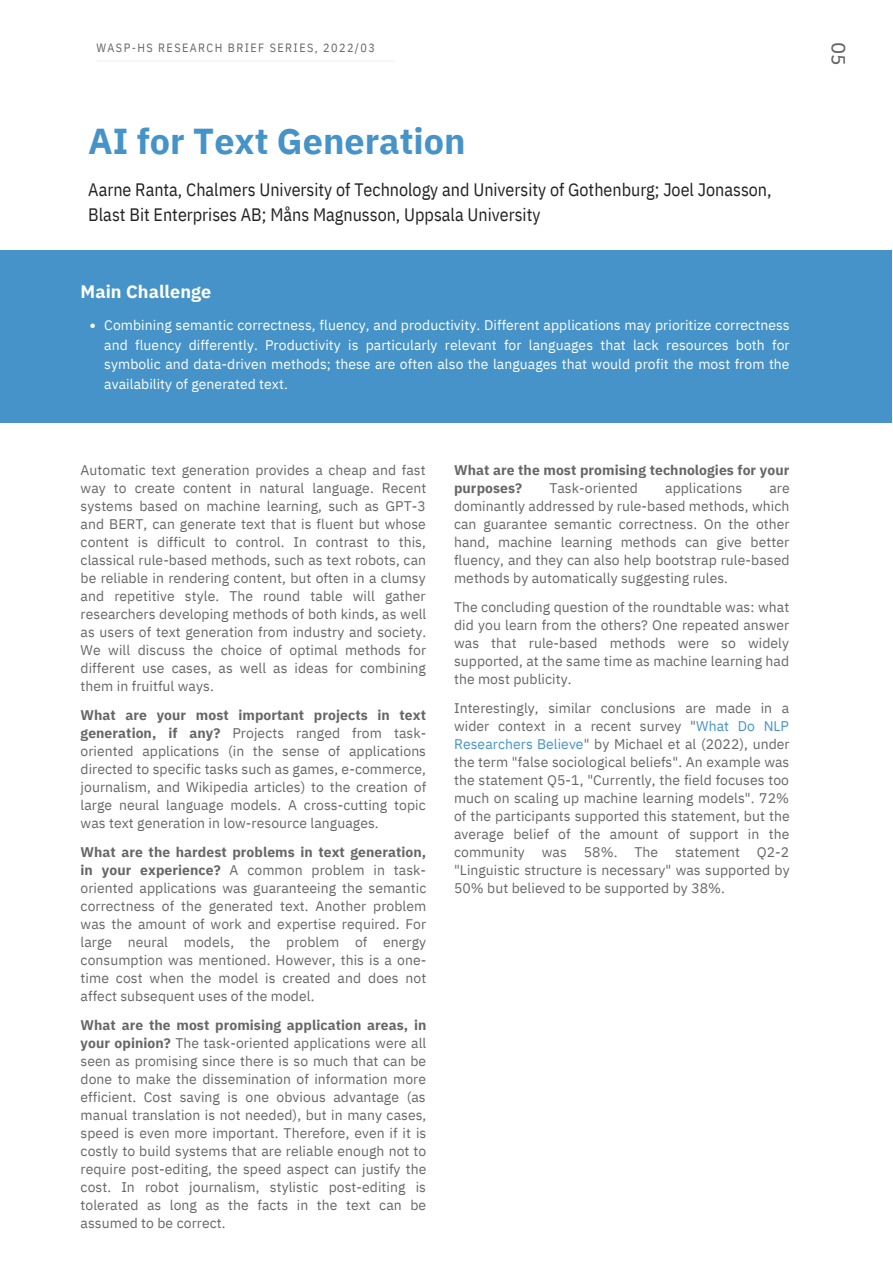
<style>
.page{position:relative;width:893px;height:1264px;background:#fff}
.page>*{position:absolute;margin:0;border:0;box-sizing:border-box;transform-origin:0 0}
.t1{font:700 36px "IBM Plex Sans";color:#4593c8}
.t2{font:19.8px "Clear Sans";color:#666}
.t3{font:18px/24.8px "IBM Plex Sans Cond";color:#222}
.t4{font:700 18px "IBM Plex Sans";letter-spacing:.005em;color:#fff}
.t5{font:13.95px/18px "IBM Plex Sans";letter-spacing:.005em;color:#666;text-align:justify}
.t6{font:13.95px/19.5px "IBM Plex Sans";letter-spacing:.005em;color:#fff;text-align:justify}
.t7{font:700 13.95px/18px "IBM Plex Sans";letter-spacing:.005em;color:#666}
.t8{font:12px "IBM Plex Sans Cond";letter-spacing:.12em;color:#666}
.s1{font-weight:700}
.s2{color:#4593c8}
</style>
<div class="page">
<div style="left:0;top:250px;width:891px;height:173px;background:#4593c8"></div>
<svg style="left:90px;top:323px;width:5px;height:5px"></svg>
<hr style="left:97px;top:60px;width:298px;height:2px;background:#d9d9d9">
<p class="t8" style="left:96px;top:40px;width:280px">WASP-HS RESEARCH BRIEF SERIES, 2022/03</p>
<h1 class="t1" style="left:88px;top:117px;width:379px">AI for Text Generation</h1>
<p class="t3" style="left:88px;top:177px;width:684px">Aarne Ranta, Chalmers University of Technology and University of Gothenburg; Joel Jonasson,<br>Blast Bit Enterprises AB; Måns Magnusson, Uppsala University</p>
<p class="t4" style="left:81px;top:279px;width:132px">Main Challenge</p>
<p class="t6" style="left:104px;top:315px;width:686px">Combining semantic correctness, fluency, and productivity. Different applications may prioritize correctness and fluency differently. Productivity is particularly relevant for languages that lack resources both for symbolic and data-driven methods; these are often also the languages that would profit the most from the availability of generated text.</p>
<p class="t5" style="left:81px;top:460px;width:347px">Automatic text generation provides a cheap and fast way to create content in natural language. Recent systems based on machine learning, such as GPT-3 and BERT, can generate text that is fluent but whose content is difficult to control. In contrast to this, classical rule-based methods, such as text robots, can be reliable in rendering content, but often in a clumsy and repetitive style. The round table will gather researchers developing methods of both kinds, as well as users of text generation from industry and society.<br>We will discuss the choice of optimal methods for different use cases, as well as ideas for combining them in fruitful ways.</p>
<p class="t5" style="left:81px;top:705px;width:347px"><span class="s1">What are your most important projects in text generation, if any?</span> Projects ranged from task&shy;oriented applications (in the sense of applications directed to specific tasks such as games, e-commerce, journalism, and Wikipedia articles) to the creation of large neural language models. A cross-cutting topic was text generation in low-resource languages.</p>
<p class="t5" style="left:81px;top:842px;width:347px"><span class="s1">What are the hardest problems in text generation, in your experience?</span> A common problem in task&shy;oriented applications was guaranteeing the semantic correctness of the generated text. Another problem was the amount of work and expertise required. For large neural models, the problem of energy consumption was mentioned. However, this is a one&shy;time cost when the model is created and does not affect subsequent uses of the model.</p>
<p class="t5" style="left:81px;top:1015px;width:347px"><span class="s1">What are the most promising application areas, in your opinion?</span> The task-oriented applications were all seen as promising since there is so much that can be done to make the dissemination of information more efficient. Cost saving is one obvious advantage (as manual translation is not needed), but in many cases, speed is even more important. Therefore, even if it is costly to build systems that are reliable enough not to require post-editing, the speed aspect can justify the cost. In robot journalism, stylistic post-editing is tolerated as long as the facts in the text can be assumed to be correct.</p>
<p class="t7" style="left:454px;top:460px;width:337px">What are the most promising technologies for your purposes?</p>
<p class="t5" style="left:549px;top:478px;width:90px">Task-oriented</p>
<p class="t5" style="left:665px;top:478px;width:78px">applications</p>
<p class="t5" style="left:454px;top:478px;width:337px;text-indent:315px">are dominantly addressed by rule-based methods, which can guarantee semantic correctness. On the other hand, machine learning methods can give better fluency, and they can also help bootstrap rule-based methods by automatically suggesting rules.</p>
<p class="t5" style="left:454px;top:597px;width:337px">The concluding question of the roundtable was: what did you learn from the others? One repeated answer was that rule-based methods were so widely supported, at the same time as machine learning had the most publicity.</p>
<p class="t5" style="left:454px;top:698px;width:337px">Interestingly, similar conclusions are made in a wider context in a recent survey "<span class="s2">What Do NLP Researchers Believe</span>" by Michael et al (2022), under the term "false sociological beliefs". An example was the statement Q5-1, "Currently, the field focuses too much on scaling up machine learning models". 72% of the participants supported this statement, but the average belief of the amount of support in the community was 58%. The statement Q2-2 "Linguistic structure is necessary" was supported by 50% but believed to be supported by 38%.</p>
<h2 class="t2" style="left:853px;top:42px;width:25px;rotate:90deg">05</h2>
</div>
